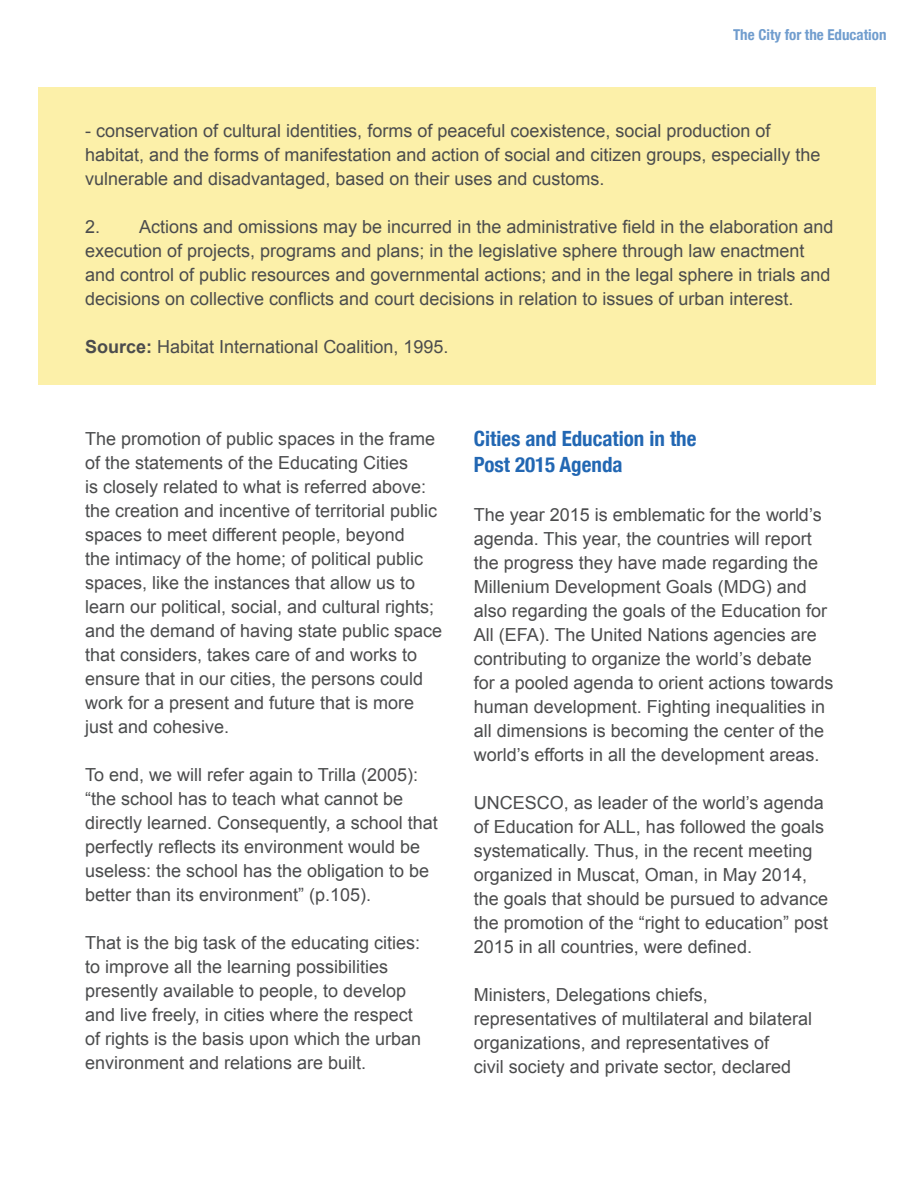
<style>
.page{position:relative;width:918px;height:1188px;background:#fff}
.page>*{position:absolute;margin:0;border:0;box-sizing:border-box;transform-origin:0 0}
.t1{font:700 condensed 21px "Helvetica Neue";color:#2267b3}
.t2{font:18px/24px "Arial";color:#4b4c4d}
.t3{font:700 condensed 15px "Helvetica Neue";color:#2267b3}
.s1{font-weight:700}
</style>
<div class="page">
<div style="left:38px;top:88px;width:838px;height:297px;background:#fcf0a9"></div>
<p class="t3" style="left:733px;top:23px;width:155px">The City for the Education</p>
<p class="t2" style="left:85px;top:119px;width:737px">- conservation of cultural identities, forms of peaceful coexistence, social production of habitat, and the forms of manifestation and action of social and citizen groups, especially the vulnerable and disadvantaged, based on their uses and customs.</p>
<p class="t2" style="left:85px;top:215px;width:750px">2. Actions and omissions may be incurred in the administrative field in the elaboration and execution of projects, programs and plans; in the legislative sphere through law enactment and control of public resources and governmental actions; and in the legal sphere in trials and decisions on collective conflicts and court decisions in relation to issues of urban interest.</p>
<p class="t2" style="left:85px;top:335px;width:365px"><span class="s1">Source:</span> Habitat International Coalition, 1995.</p>
<p class="t2" style="left:85px;top:427px;width:359px">The promotion of public spaces in the frame of the statements of the Educating Cities<br>is closely related to what is referred above: the creation and incentive of territorial public spaces to meet different people, beyond<br>the intimacy of the home; of political public spaces, like the instances that allow us to learn our political, social, and cultural rights; and the demand of having state public space that considers, takes care of and works to ensure that in our cities, the persons could work for a present and future that is more just and cohesive.</p>
<p class="t2" style="left:85px;top:763px;width:354px">To end, we will refer again to Trilla (2005): “the school has to teach what cannot be directly learned. Consequently, a school that perfectly reflects its environment would be useless: the school has the obligation to be better than its environment” (p.105).</p>
<p class="t2" style="left:85px;top:931px;width:338px">That is the big task of the educating cities: to improve all the learning possibilities presently available to people, to develop and live freely, in cities where the respect of rights is the basis upon which the urban environment and relations are built.</p>
<p class="t1" style="left:474px;top:422px;width:224px">Cities and Education in the</p>
<p class="t1" style="left:474px;top:447px;width:150px">Post 2015 Agenda</p>
<p class="t2" style="left:474px;top:503px;width:361px">The year 2015 is emblematic for the world’s agenda. This year, the countries will report the progress they have made regarding the Millenium Development Goals (MDG) and also regarding the goals of the Education for All (EFA). The United Nations agencies are contributing to organize the world’s debate for a pooled agenda to orient actions towards human development. Fighting inequalities in all dimensions is becoming the center of the world’s efforts in all the development areas.</p>
<p class="t2" style="left:474px;top:791px;width:356px">UNCESCO, as leader of the world’s agenda of Education for ALL, has followed the goals systematically. Thus, in the recent meeting organized in Muscat, Oman, in May 2014, the goals that should be pursued to advance the promotion of the “right to education” post 2015 in all countries, were defined.</p>
<p class="t2" style="left:474px;top:983px;width:340px">Ministers, Delegations chiefs, representatives of multilateral and bilateral organizations, and representatives of<br>civil society and private sector, declared</p>
</div>
